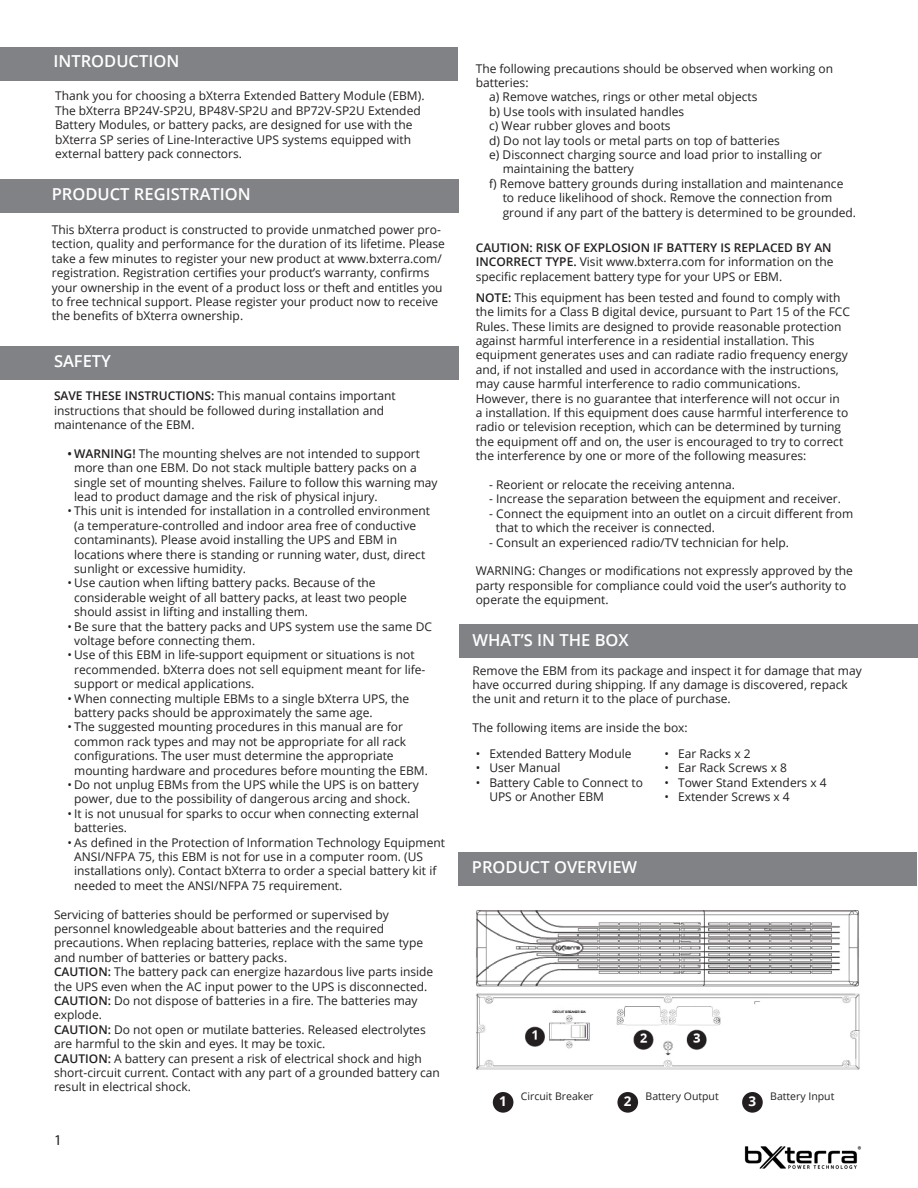
<style>
.page{position:relative;width:918px;height:1188px;background:#fff}
.page>*{position:absolute;margin:0;border:0;box-sizing:border-box;transform-origin:0 0}
.t1{font:600 16.5px "Open Sans";color:#fff}
.t2{font:15px "Myriad Pro";color:#231f20}
.Body_Text{font:700 13.5px "Open Sans";color:#fff}
.Body_Text-2{font:12px/14.4px "Open Sans";color:#231f20}
.Body_Text-3{font:10.5px "Open Sans";color:#231f20}
.s1{font-weight:600}
</style>
<div class="page">
<img style="left:476px;top:910px;width:384px;height:160px">
<div style="left:0;top:179px;width:459px;height:34px;background:#808285"></div>
<div style="left:0;top:347px;width:459px;height:33px;background:#808285"></div>
<div style="left:0;top:47px;width:458px;height:33px;background:#808285"></div>
<div style="left:459px;top:624px;width:459px;height:34px;background:#808285"></div>
<div style="left:458px;top:852px;width:459px;height:33px;background:#808285"></div>
<div style="left:493px;top:1092px;width:20px;height:21px;background:#231f20;border-radius:50%"></div>
<div style="left:617px;top:1092px;width:21px;height:21px;background:#231f20;border-radius:50%"></div>
<div style="left:742px;top:1092px;width:21px;height:21px;background:#231f20;border-radius:50%"></div>
<img style="left:744px;top:1146px;width:117px;height:23px">
<p class="t1" style="left:53px;top:50px;width:127px">INTRODUCTION</p>
<p class="Body_Text-2" style="left:55px;top:88px;width:371px">Thank you for choosing a bXterra Extended Battery Module (EBM).<br>The bXterra BP24V-SP2U, BP48V-SP2U and BP72V-SP2U Extended Battery Modules, or battery packs, are designed for use with the bXterra SP series of Line-Interactive UPS systems equipped with external battery pack connectors.</p>
<p class="t1" style="left:52px;top:183px;width:201px">PRODUCT REGISTRATION</p>
<p class="Body_Text-2" style="left:52px;top:222px;width:395px">This bXterra product is constructed to provide unmatched power pro&shy;tection, quality and performance for the duration of its lifetime. Please take a few minutes to register your new product at www.bxterra.com/ registration. Registration certifies your product’s warranty, confirms your ownership in the event of a product loss or theft and entitles you to free technical support. Please register your product now to receive the benefits of bXterra ownership.</p>
<p class="t1" style="left:54px;top:349px;width:59px">SAFETY</p>
<p class="Body_Text-2" style="left:54px;top:388px;width:343px"><span class="s1">SAVE THESE INSTRUCTIONS:</span> This manual contains important instructions that should be followed during installation and maintenance of the EBM.</p>
<p class="Body_Text-2" style="left:74px;top:446px;width:365px;text-indent:-7px"><span class="s1">• WARNING!</span> The mounting shelves are not intended to support more than one EBM. Do not stack multiple battery packs on a single set of mounting shelves. Failure to follow this warning may lead to product damage and the risk of physical injury.</p>
<p class="Body_Text-2" style="left:74px;top:503px;width:357px;text-indent:-7px">• This unit is intended for installation in a controlled environment (a temperature-controlled and indoor area free of conductive contaminants). Please avoid installing the UPS and EBM in locations where there is standing or running water, dust, direct sunlight or excessive humidity.</p>
<p class="Body_Text-2" style="left:74px;top:575px;width:334px;text-indent:-7px">• Use caution when lifting battery packs. Because of the considerable weight of all battery packs, at least two people should assist in lifting and installing them.</p>
<p class="Body_Text-2" style="left:74px;top:619px;width:359px;text-indent:-7px">• Be sure that the battery packs and UPS system use the same DC voltage before connecting them.</p>
<p class="Body_Text-2" style="left:74px;top:647px;width:353px;text-indent:-7px">• Use of this EBM in life-support equipment or situations is not recommended. bXterra does not sell equipment meant for life&shy;support or medical applications.</p>
<p class="Body_Text-2" style="left:74px;top:691px;width:337px;text-indent:-7px">• When connecting multiple EBMs to a single bXterra UPS, the battery packs should be approximately the same age.</p>
<p class="Body_Text-2" style="left:74px;top:719px;width:355px;text-indent:-7px">• The suggested mounting procedures in this manual are for common rack types and may not be appropriate for all rack configurations. The user must determine the appropriate mounting hardware and procedures before mounting the EBM.</p>
<p class="Body_Text-2" style="left:68px;top:777px;width:353px;text-align:center">• Do not unplug EBMs from the UPS while the UPS is on battery power, due to the possibility of dangerous arcing and shock.</p>
<p class="Body_Text-2" style="left:74px;top:806px;width:346px;text-indent:-7px">• It is not unusual for sparks to occur when connecting external batteries.</p>
<p class="Body_Text-2" style="left:74px;top:835px;width:372px;text-indent:-7px">• As defined in the Protection of Information Technology Equipment ANSI/NFPA 75, this EBM is not for use in a computer room. (US installations only). Contact bXterra to order a special battery kit if needed to meet the ANSI/NFPA 75 requirement.</p>
<p class="Body_Text-2" style="left:54px;top:907px;width:371px">Servicing of batteries should be performed or supervised by personnel knowledgeable about batteries and the required precautions. When replacing batteries, replace with the same type and number of batteries or battery packs.</p>
<p class="Body_Text-2" style="left:54px;top:964px;width:381px"><span class="s1">CAUTION:</span> The battery pack can energize hazardous live parts inside the UPS even when the AC input power to the UPS is disconnected.</p>
<p class="Body_Text-2" style="left:54px;top:993px;width:365px"><span class="s1">CAUTION:</span> Do not dispose of batteries in a fire. The batteries may explode.</p>
<p class="Body_Text-2" style="left:54px;top:1022px;width:373px"><span class="s1">CAUTION:</span> Do not open or mutilate batteries. Released electrolytes are harmful to the skin and eyes. It may be toxic.</p>
<p class="Body_Text-2" style="left:54px;top:1051px;width:388px"><span class="s1">CAUTION:</span> A battery can present a risk of electrical shock and high short-circuit current. Contact with any part of a grounded battery can result in electrical shock.</p>
<p class="t2" style="left:54px;top:1131px;width:9px">1</p>
<p class="Body_Text-2" style="left:476px;top:61px;width:359px">The following precautions should be observed when working on batteries:</p>
<p class="Body_Text-2" style="left:489px;top:90px;width:270px">a) Remove watches, rings or other metal objects</p>
<p class="Body_Text-2" style="left:489px;top:104px;width:196px">b) Use tools with insulated handles</p>
<p class="Body_Text-2" style="left:489px;top:118px;width:183px">c) Wear rubber gloves and boots</p>
<p class="Body_Text-2" style="left:489px;top:133px;width:292px">d) Do not lay tools or metal parts on top of batteries</p>
<p class="Body_Text-2" style="left:503px;top:147px;width:321px;text-indent:-14px">e) Disconnect charging source and load prior to installing or maintaining the battery</p>
<p class="Body_Text-2" style="left:503px;top:176px;width:355px;text-indent:-14px">f) Remove battery grounds during installation and maintenance to reduce likelihood of shock. Remove the connection from ground if any part of the battery is determined to be grounded.</p>
<p class="Body_Text-2" style="left:476px;top:240px;width:359px"><span class="s1">CAUTION: RISK OF EXPLOSION IF BATTERY IS REPLACED BY AN<br>INCORRECT TYPE.</span> Visit www.bxterra.com for information on the specific replacement battery type for your UPS or EBM.</p>
<p class="Body_Text-2" style="left:476px;top:290px;width:376px"><span class="s1">NOTE:</span> This equipment has been tested and found to comply with the limits for a Class B digital device, pursuant to Part 15 of the FCC Rules. These limits are designed to provide reasonable protection against harmful interference in a residential installation. This equipment generates uses and can radiate radio frequency energy and, if not installed and used in accordance with the instructions, may cause harmful interference to radio communications.<br>However, there is no guarantee that interference will not occur in<br>a installation. If this equipment does cause harmful interference to radio or television reception, which can be determined by turning the equipment off and on, the user is encouraged to try to correct the interference by one or more of the following measures:</p>
<p class="Body_Text-2" style="left:489px;top:477px;width:247px">- Reorient or relocate the receiving antenna.</p>
<p class="Body_Text-2" style="left:489px;top:492px;width:353px">- Increase the separation between the equipment and receiver.</p>
<p class="Body_Text-2" style="left:496px;top:506px;width:359px;text-indent:-7px">- Connect the equipment into an outlet on a circuit different from that to which the receiver is connected.</p>
<p class="Body_Text-2" style="left:489px;top:535px;width:301px">- Consult an experienced radio/TV technician for help.</p>
<p class="Body_Text-2" style="left:476px;top:564px;width:379px">WARNING: Changes or modifications not expressly approved by the party responsible for compliance could void the user’s authority to operate the equipment.</p>
<p class="t1" style="left:472px;top:628px;width:158px">WHAT’S IN THE BOX</p>
<p class="Body_Text-2" style="left:472px;top:663px;width:391px">Remove the EBM from its package and inspect it for damage that may have occurred during shipping. If any damage is discovered, repack the unit and return it to the place of purchase.</p>
<p class="Body_Text-2" style="left:472px;top:720px;width:217px">The following items are inside the box:</p>
<p class="Body_Text-2" style="left:476px;top:746px;width:157px">• Extended Battery Module</p>
<p class="Body_Text-2" style="left:476px;top:761px;width:86px">• User Manual</p>
<p class="Body_Text-2" style="left:489px;top:775px;width:155px;text-indent:-14px">• Battery Cable to Connect to<br>UPS or Another EBM</p>
<p class="Body_Text-2" style="left:665px;top:746px;width:88px">• Ear Racks x 2</p>
<p class="Body_Text-2" style="left:665px;top:761px;width:124px">• Ear Rack Screws x 8</p>
<p class="Body_Text-2" style="left:665px;top:775px;width:164px">• Tower Stand Extenders x 4</p>
<p class="Body_Text-2" style="left:665px;top:789px;width:127px">• Extender Screws x 4</p>
<p class="t1" style="left:472px;top:856px;width:167px">PRODUCT OVERVIEW</p>
<p class="Body_Text-3" style="left:521px;top:1089px;width:74px">Circuit Breaker</p>
<p class="Body_Text" style="left:499px;top:1091px;width:9px">1</p>
<p class="Body_Text-3" style="left:646px;top:1089px;width:75px">Battery Output</p>
<p class="Body_Text" style="left:624px;top:1091px;width:9px">2</p>
<p class="Body_Text-3" style="left:770px;top:1089px;width:66px">Battery Input</p>
<p class="Body_Text" style="left:749px;top:1091px;width:9px">3</p>
</div>
